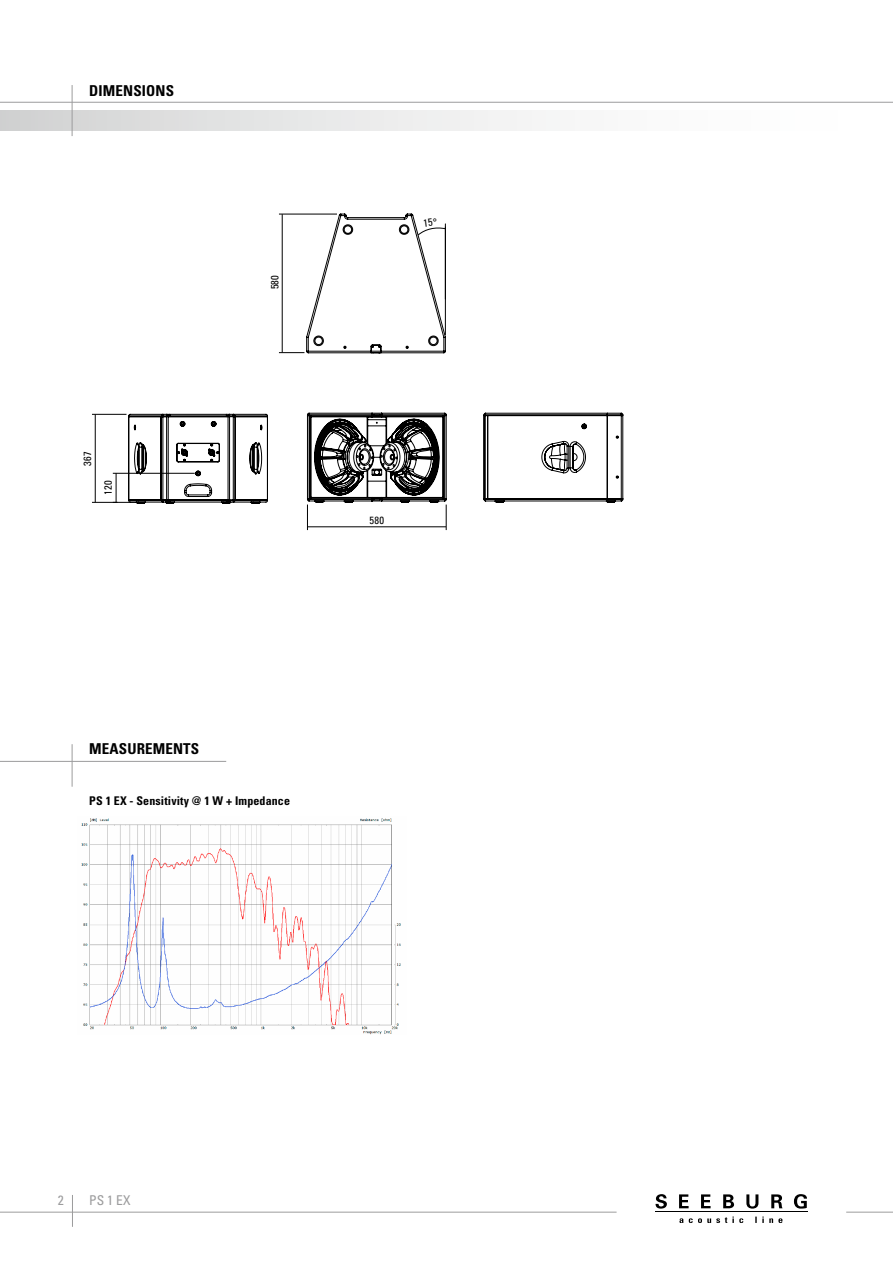
<style>
.page{position:relative;width:893px;height:1263px;background:#fff}
.page>*{position:absolute;margin:0;border:0;box-sizing:border-box;transform-origin:0 0}
.t1{font:700 condensed 15px "Univers";letter-spacing:.01em;color:#000}
.t2{font:700 condensed 15px "Univers LT";letter-spacing:.01em;color:#000}
.t3{font:condensed 13.5px "Univers LT";color:#9c9c9d}
.t4{font:700 condensed 12px "Univers LT";letter-spacing:.01em;color:#000}
.t5{font:condensed 10.5px "Univers";letter-spacing:.02em;color:#000}
.s1{font-family:"Univers"}
</style>
<div class="page">
<hr style="left:0;top:761px;width:226px;height:1px;background:#9c9c9d">
<hr style="left:72px;top:744px;width:1px;height:43px;background:#9c9c9d">
<div style="left:0;top:111px;width:893px;height:19px;background:linear-gradient(to right,#d5d6d6,#fff)"></div>
<hr style="left:0;top:102px;width:893px;height:1px;background:#9c9c9d">
<hr style="left:72px;top:85px;width:1px;height:51px;background:#9c9c9d">
<hr style="left:0;top:1212px;width:617px;height:1px;background:#9c9c9d">
<hr style="left:846px;top:1212px;width:47px;height:1px;background:#9c9c9d">
<hr style="left:655px;top:1211px;width:152px;height:1px;background:#000">
<svg style="left:679px;top:1216px;width:103px;height:7px"></svg>
<svg style="left:655px;top:1194px;width:12px;height:14px"></svg>
<svg style="left:679px;top:1194px;width:10px;height:14px"></svg>
<svg style="left:701px;top:1194px;width:10px;height:14px"></svg>
<svg style="left:723px;top:1194px;width:11px;height:14px"></svg>
<svg style="left:746px;top:1194px;width:12px;height:14px"></svg>
<svg style="left:771px;top:1194px;width:11px;height:14px"></svg>
<svg style="left:794px;top:1194px;width:13px;height:14px"></svg>
<hr style="left:72px;top:1195px;width:1px;height:32px;background:#9c9c9d">
<svg style="left:484px;top:413px;width:139px;height:90px"></svg>
<svg style="left:307px;top:413px;width:140px;height:117px"></svg>
<svg style="left:92px;top:414px;width:176px;height:90px"></svg>
<img style="left:81px;top:818px;width:320px;height:216px">
<svg style="left:279px;top:214px;width:167px;height:139px"></svg>
<p class="t2" style="left:89px;top:81px;width:86px">DIMENSIONS</p>
<p class="t5" style="left:81px;top:465px;width:16px;rotate:-90deg">367</p>
<p class="t5" style="left:101px;top:495px;width:16px;rotate:-90deg">120</p>
<p class="t5" style="left:268px;top:289px;width:16px;rotate:-90deg">580</p>
<p class="t5" style="left:370px;top:513px;width:16px">580</p>
<p class="t1" style="left:89px;top:740px;width:111px">MEASUREMENTS</p>
<p class="t4" style="left:89px;top:793px;width:202px"><span class="s1">PS 1 EX -</span> Sensitivity @ 1 W + Impedance</p>
<p class="t3" style="left:58px;top:1191px;width:7px">2</p>
<p class="t3" style="left:89px;top:1191px;width:43px">PS 1 EX</p>
</div>
